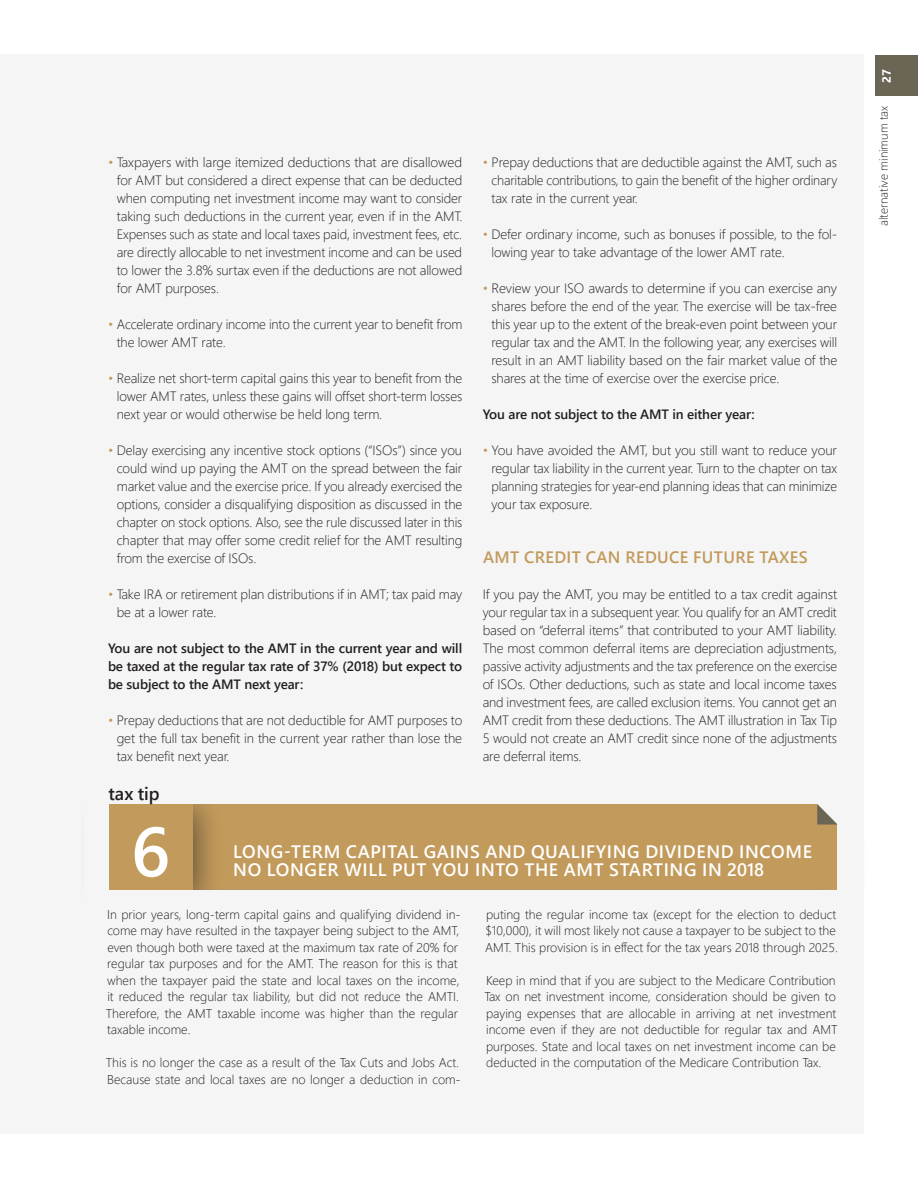
<style>
.page{position:relative;width:918px;height:1188px;background:#fff}
.page>*{position:absolute;margin:0;border:0;box-sizing:border-box;transform-origin:0 0}
.t1{font:600 69.75px "Segoe UI";color:#fff}
.heads1{font:600 18px/18px "Segoe UI";letter-spacing:.035em;color:#fff}
.tax_tip_title{font:600 18px "Segoe UI";color:#231f20}
.heads1-2{font:600 16.5px "Segoe UI";letter-spacing:.025em;color:#c29a5b}
.t2{font:300 13.5px/18px "Segoe UI";letter-spacing:-.01em;color:#231f20;text-align:justify}
.t3{font:600 13.5px/18px "Segoe UI";letter-spacing:-.01em;color:#231f20;text-align:justify}
.t4{font:300 12.75px/16.5px "Segoe UI";color:#231f20}
.t5{font:300 12px "Segoe UI";color:#231f20}
.t6{font:700 12px "Segoe UI";color:#fff}
.s1{color:#c29a5b}
</style>
<div class="page">
<div style="left:875px;top:56px;width:43px;height:40px;background:#6b6556"></div>
<div style="left:0;top:54px;width:864px;height:1080px;background:#f5f5f6"></div>
<div style="left:224px;top:804px;width:613px;height:86px;background:#c29a5b"></div>
<div style="left:78px;top:781px;width:146px;height:146px;background:#231f20;opacity:.75"></div>
<div style="left:109px;top:804px;width:84px;height:86px;background:#c29a5b"></div>
<div style="left:89px;top:890px;width:760px;height:47px;background:#f5f5f6"></div>
<div style="left:101px;top:757px;width:753px;height:47px;background:#f5f5f6"></div>
<div style="left:84px;top:770px;width:25px;height:149px;background:#f5f5f6"></div>
<svg style="left:817px;top:804px;width:21px;height:21px"></svg>
<p class="t2" style="left:117px;top:152px;width:347px;text-indent:-9px"><span class="s1">•</span> Taxpayers with large itemized deductions that are disallowed for AMT but considered a direct expense that can be deducted when computing net investment income may want to consider taking such deductions in the current year, even if in the AMT.<br>Expenses such as state and local taxes paid, investment fees, etc. are directly allocable to net investment income and can be used to lower the 3.8% surtax even if the deductions are not allowed for AMT purposes.</p>
<p class="t2" style="left:117px;top:314px;width:347px;text-indent:-9px"><span class="s1">•</span> Accelerate ordinary income into the current year to benefit from the lower AMT rate.</p>
<p class="t2" style="left:117px;top:368px;width:347px;text-indent:-9px"><span class="s1">•</span> Realize net short-term capital gains this year to benefit from the lower AMT rates, unless these gains will offset short-term losses next year or would otherwise be held long term.</p>
<p class="t2" style="left:117px;top:440px;width:347px;text-indent:-9px"><span class="s1">•</span> Delay exercising any incentive stock options (“ISOs”) since you could wind up paying the AMT on the spread between the fair market value and the exercise price. If you already exercised the options, consider a disqualifying disposition as discussed in the chapter on stock options. Also, see the rule discussed later in this chapter that may offer some credit relief for the AMT resulting from the exercise of ISOs.</p>
<p class="t2" style="left:117px;top:584px;width:347px;text-indent:-9px"><span class="s1">•</span> Take IRA or retirement plan distributions if in AMT; tax paid may be at a lower rate.</p>
<p class="t3" style="left:108px;top:639px;width:356px">You are not subject to the AMT in the current year and will be taxed at the regular tax rate of 37% (2018) but expect to be subject to the AMT next year:</p>
<p class="t2" style="left:117px;top:710px;width:347px;text-indent:-9px"><span class="s1">•</span> Prepay deductions that are not deductible for AMT purposes to get the full tax benefit in the current year rather than lose the tax benefit next year.</p>
<p class="tax_tip_title" style="left:109px;top:780px;width:53px">tax tip</p>
<p class="t2" style="left:492px;top:152px;width:347px;text-indent:-9px"><span class="s1">•</span> Prepay deductions that are deductible against the AMT, such as charitable contributions, to gain the benefit of the higher ordinary tax rate in the current year.</p>
<p class="t2" style="left:492px;top:224px;width:347px;text-indent:-9px"><span class="s1">•</span> Defer ordinary income, such as bonuses if possible, to the fol&shy;lowing year to take advantage of the lower AMT rate.</p>
<p class="t2" style="left:492px;top:278px;width:347px;text-indent:-9px"><span class="s1">•</span> Review your ISO awards to determine if you can exercise any shares before the end of the year. The exercise will be tax-free this year up to the extent of the break-even point between your regular tax and the AMT. In the following year, any exercises will result in an AMT liability based on the fair market value of the shares at the time of exercise over the exercise price.</p>
<p class="t3" style="left:483px;top:405px;width:273px">You are not subject to the AMT in either year:</p>
<p class="t2" style="left:492px;top:440px;width:347px;text-indent:-9px"><span class="s1">•</span> You have avoided the AMT, but you still want to reduce your regular tax liability in the current year. Turn to the chapter on tax planning strategies for year-end planning ideas that can minimize your tax exposure.</p>
<p class="heads1-2" style="left:483px;top:543px;width:326px">AMT CREDIT CAN REDUCE FUTURE TAXES</p>
<p class="t2" style="left:483px;top:584px;width:356px">If you pay the AMT, you may be entitled to a tax credit against your regular tax in a subsequent year. You qualify for an AMT credit based on “deferral items” that contributed to your AMT liability.<br>The most common deferral items are depreciation adjustments, passive activity adjustments and the tax preference on the exercise of ISOs. Other deductions, such as state and local income taxes and investment fees, are called exclusion items. You cannot get an AMT credit from these deductions. The AMT illustration in Tax Tip 5 would not create an AMT credit since none of the adjustments are deferral items.</p>
<p class="t1" style="left:131px;top:796px;width:40px">6</p>
<p class="heads1" style="left:233px;top:842px;width:580px">LONG-TERM CAPITAL GAINS AND QUALIFYING DIVIDEND INCOME<br>NO LONGER WILL PUT YOU INTO THE AMT STARTING IN 2018</p>
<p class="t4" style="left:106px;top:906px;width:356px">In prior years, long-term capital gains and qualifying dividend in&shy;come may have resulted in the taxpayer being subject to the AMT, even though both were taxed at the maximum tax rate of 20% for regular tax purposes and for the AMT. The reason for this is that when the taxpayer paid the state and local taxes on the income, it reduced the regular tax liability, but did not reduce the AMTI.<br>Therefore, the AMT taxable income was higher than the regular taxable income.</p>
<p class="t4" style="left:106px;top:1054px;width:356px">This is no longer the case as a result of the Tax Cuts and Jobs Act.<br>Because state and local taxes are no longer a deduction in com-</p>
<p class="t4" style="left:485px;top:906px;width:354px">puting the regular income tax (except for the election to deduct $10,000), it will most likely not cause a taxpayer to be subject to the<br>AMT. This provision is in effect for the tax years 2018 through 2025.</p>
<p class="t4" style="left:485px;top:972px;width:354px">Keep in mind that if you are subject to the Medicare Contribution Tax on net investment income, consideration should be given to paying expenses that are allocable in arriving at net investment income even if they are not deductible for regular tax and AMT purposes. State and local taxes on net investment income can be deducted in the computation of the Medicare Contribution Tax.</p>
<p class="t6" style="left:877px;top:83px;width:15px;rotate:-90deg">27</p>
<p class="t5" style="left:874px;top:226px;width:122px;rotate:-90deg">alternative minimum tax</p>
</div>
